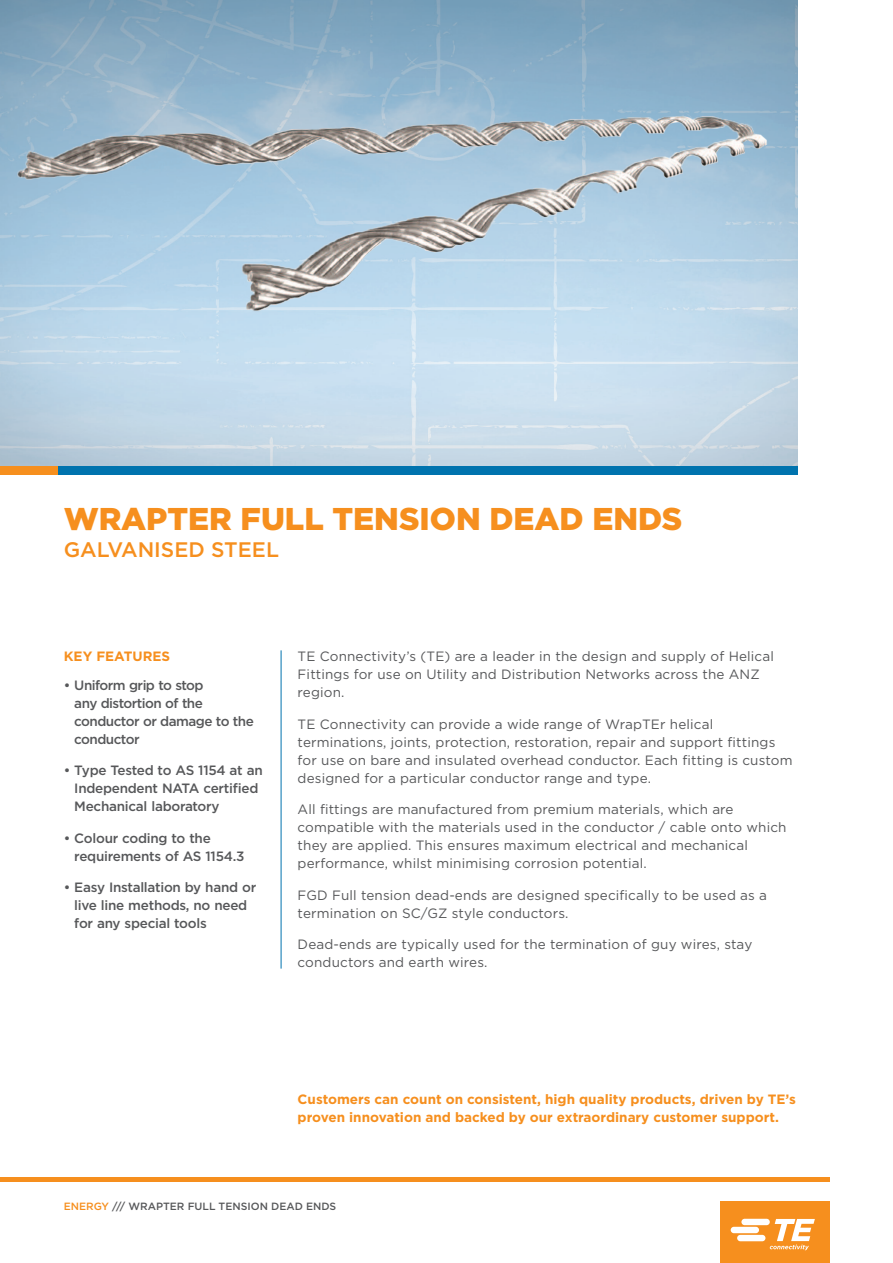
<style>
.page{position:relative;width:893px;height:1263px;background:#fff}
.page>*{position:absolute;margin:0;border:0;box-sizing:border-box;transform-origin:0 0}
.Cover_-_Main_Headlin{font:900 31.5px "Gotham";color:#f68f1e}
.Cover_-_Subhead{font:500 21px "Gotham";color:#f68f1e}
.Main_Body_Copy{font:13.5px/18px "Gotham";letter-spacing:.01em;color:#57585a}
.Key_Features_-_Bulle{font:500 13.5px/18px "Gotham";letter-spacing:-.02em;color:#57585a}
.Cover_-_Closing_Copy{font:700 13.5px/18px "Gotham";color:#f68f1e}
.Key_Features_-_Bulle-2{font:500 13.5px/18px "Gotham";letter-spacing:-.04em;color:#57585a}
.KEY_FEATURE__TITLE{font:700 13.5px "Gotham";color:#f68f1e}
.WP_Footer_Info{font:500 10.5px "Gotham";color:#57585a}
.s1{color:#f68f1e}
</style>
<div class="page">
<img style="left:0;top:0;width:797px;height:466px">
<hr style="left:281px;top:650px;width:1px;height:318px;background:#0073ae">
<div style="left:0;top:466px;width:58px;height:9px;background:#f68f1e"></div>
<div style="left:58px;top:466px;width:739px;height:9px;background:#0073ae"></div>
<hr style="left:0;top:1177px;width:829px;height:4px;background:#f68f1e">
<div style="left:720px;top:1201px;width:109px;height:62px;background:#f68f1e"></div>
<svg style="left:731px;top:1219px;width:84px;height:31px"></svg>
<p class="Cover_-_Main_Headlin" style="left:64px;top:497px;width:620px">WRAPTER FULL TENSION DEAD ENDS</p>
<p class="Cover_-_Subhead" style="left:64px;top:536px;width:217px">GALVANISED STEEL</p>
<p class="KEY_FEATURE__TITLE" style="left:64px;top:647px;width:108px">KEY FEATURES</p>
<p class="Main_Body_Copy" style="left:298px;top:647px;width:478px">TE Connectivity’s (TE) are a leader in the design and supply of Helical<br>Fittings for use on Utility and Distribution Networks across the ANZ region.</p>
<p class="Main_Body_Copy" style="left:298px;top:715px;width:496px">TE Connectivity can provide a wide range of WrapTEr helical terminations, joints, protection, restoration, repair and support fittings for use on bare and insulated overhead conductor. Each fitting is custom designed for a particular conductor range and type.</p>
<p class="Main_Body_Copy" style="left:298px;top:800px;width:490px">All fittings are manufactured from premium materials, which are compatible with the materials used in the conductor / cable onto which they are applied. This ensures maximum electrical and mechanical performance, whilst minimising corrosion potential.</p>
<p class="Main_Body_Copy" style="left:298px;top:886px;width:471px">FGD Full tension dead-ends are designed specifically to be used as a termination on SC/GZ style conductors.</p>
<p class="Main_Body_Copy" style="left:298px;top:935px;width:456px">Dead-ends are typically used for the termination of guy wires, stay conductors and earth wires.</p>
<p class="Key_Features_-_Bulle-2" style="left:74px;top:676px;width:181px;text-indent:-11px">• Uniform grip to stop<br>any distortion of the conductor or damage to the conductor</p>
<p class="Key_Features_-_Bulle" style="left:74px;top:761px;width:190px;text-indent:-11px">• Type Tested to AS 1154 at an<br>Independent NATA certified<br>Mechanical laboratory</p>
<p class="Key_Features_-_Bulle" style="left:74px;top:829px;width:172px;text-indent:-11px">• Colour coding to the requirements of AS 1154.3</p>
<p class="Key_Features_-_Bulle" style="left:74px;top:878px;width:183px;text-indent:-11px">• Easy Installation by hand or live line methods, no need for any special tools</p>
<p class="Cover_-_Closing_Copy" style="left:298px;top:1090px;width:500px">Customers can count on consistent, high quality products, driven by TE’s proven innovation and backed by our extraordinary customer support.</p>
<p class="WP_Footer_Info" style="left:64px;top:1199px;width:274px"><span class="s1">ENERGY</span> /// WRAPTER FULL TENSION DEAD ENDS</p>
</div>
